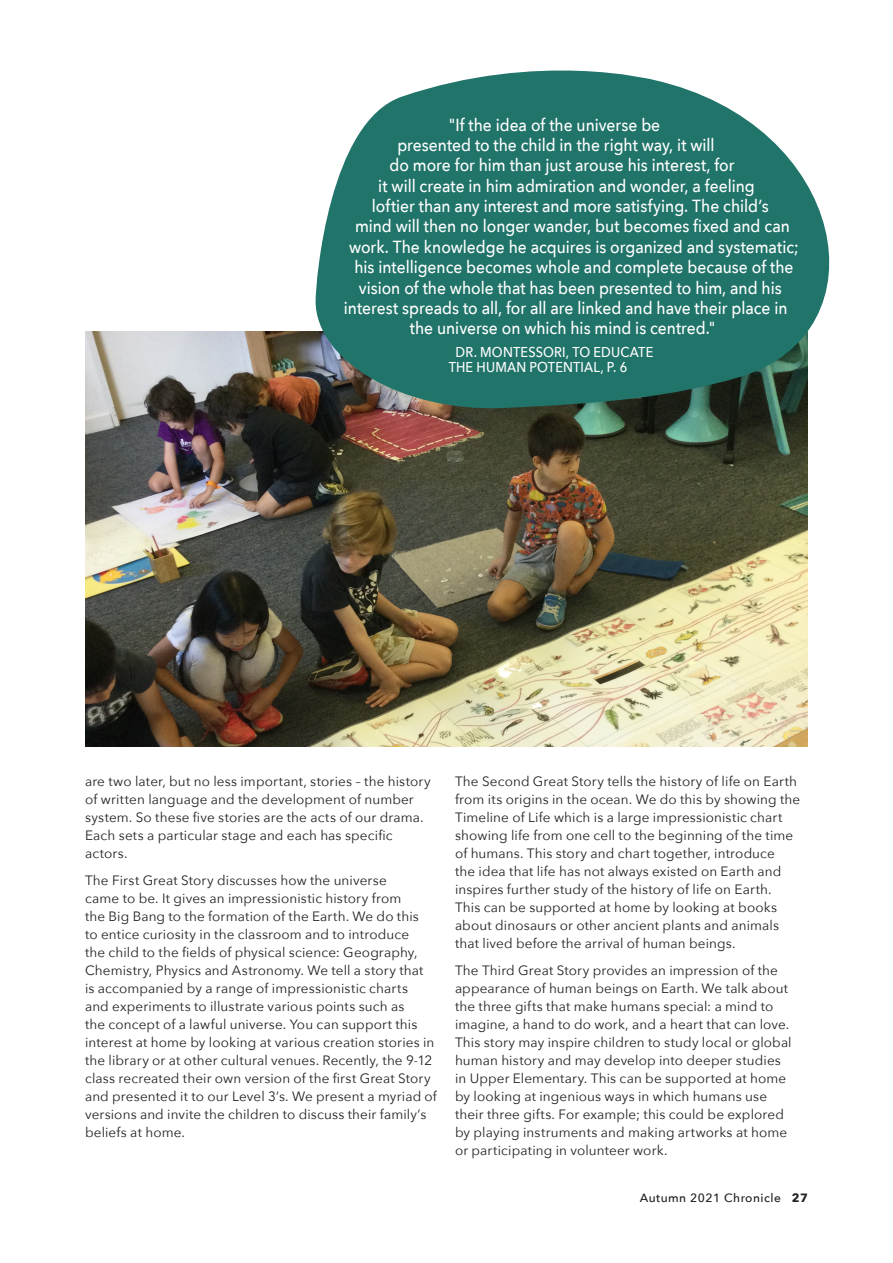
<style>
.page{position:relative;width:893px;height:1263px;background:#fff}
.page>*{position:absolute;margin:0;border:0;box-sizing:border-box;transform-origin:0 0}
.t1{font:500 17.4px "Avenir Next";color:#fff;scale:.9 1}
.t2{font:500 14.25px/14.5px "Avenir Next";letter-spacing:.015em;color:#fff;scale:.9 1}
.t3{font:13.5px/18px "Avenir Next";letter-spacing:.01em;color:#231f20}
.t4{font:500 12px "Avenir Next";letter-spacing:.04em;color:#231f20}
.s1{font-weight:700}
</style>
<div class="page">
<img style="left:85px;top:332px;width:723px;height:414px">
<svg style="left:315px;top:70px;width:515px;height:342px;background:#3e8278"></svg>
<p class="t1" style="left:449px;top:110px;width:237px">"If the idea of the universe be</p>
<p class="t1" style="left:397px;top:130px;width:354px">presented to the child in the right way, it will</p>
<p class="t1" style="left:389px;top:150px;width:385px">do more for him than just arouse his interest, for</p>
<p class="t1" style="left:378px;top:171px;width:420px">it will create in him admiration and wonder, a feeling</p>
<p class="t1" style="left:372px;top:191px;width:442px">loftier than any interest and more satisfying. The child’s</p>
<p class="t1" style="left:355px;top:212px;width:485px">mind will then no longer wander, but becomes fixed and can</p>
<p class="t1" style="left:349px;top:232px;width:501px">work. The knowledge he acquires is organized and systematic;</p>
<p class="t1" style="left:354px;top:252px;width:489px">his intelligence becomes whole and complete because of the</p>
<p class="t1" style="left:359px;top:273px;width:471px">vision of the whole that has been presented to him, and his</p>
<p class="t1" style="left:344px;top:293px;width:494px">interest spreads to all, for all are linked and have their place in</p>
<p class="t1" style="left:410px;top:313px;width:341px">the universe on which his mind is centred."</p>
<p class="t2" style="left:449px;top:344px;width:229px;text-indent:7px">DR. MONTESSORI, TO EDUCATE<br>THE HUMAN POTENTIAL, P. 6</p>
<p class="t3" style="left:85px;top:772px;width:347px">are two later, but no less important, stories – the history of written language and the development of number system. So these five stories are the acts of our drama.<br>Each sets a particular stage and each has specific actors.</p>
<p class="t3" style="left:85px;top:871px;width:353px">The First Great Story discusses how the universe<br>came to be. It gives an impressionistic history from<br>the Big Bang to the formation of the Earth. We do this<br>to entice curiosity in the classroom and to introduce<br>the child to the fields of physical science: Geography, Chemistry, Physics and Astronomy. We tell a story that<br>is accompanied by a range of impressionistic charts<br>and experiments to illustrate various points such as<br>the concept of a lawful universe. You can support this interest at home by looking at various creation stories in the library or at other cultural venues. Recently, the 9-12 class recreated their own version of the first Great Story and presented it to our Level 3’s. We present a myriad of versions and invite the children to discuss their family’s beliefs at home.</p>
<p class="t3" style="left:455px;top:772px;width:347px">The Second Great Story tells the history of life on Earth from its origins in the ocean. We do this by showing the Timeline of Life which is a large impressionistic chart showing life from one cell to the beginning of the time of humans. This story and chart together, introduce<br>the idea that life has not always existed on Earth and inspires further study of the history of life on Earth.<br>This can be supported at home by looking at books about dinosaurs or other ancient plants and animals that lived before the arrival of human beings.</p>
<p class="t3" style="left:455px;top:960px;width:338px">The Third Great Story provides an impression of the appearance of human beings on Earth. We talk about the three gifts that make humans special: a mind to imagine, a hand to do work, and a heart that can love.<br>This story may inspire children to study local or global human history and may develop into deeper studies in Upper Elementary. This can be supported at home by looking at ingenious ways in which humans use their three gifts. For example; this could be explored by playing instruments and making artworks at home or participating in volunteer work.</p>
<p class="t4" style="left:640px;top:1187px;width:170px">Autumn 2021 Chronicle <span class="s1">27</span></p>
</div>
